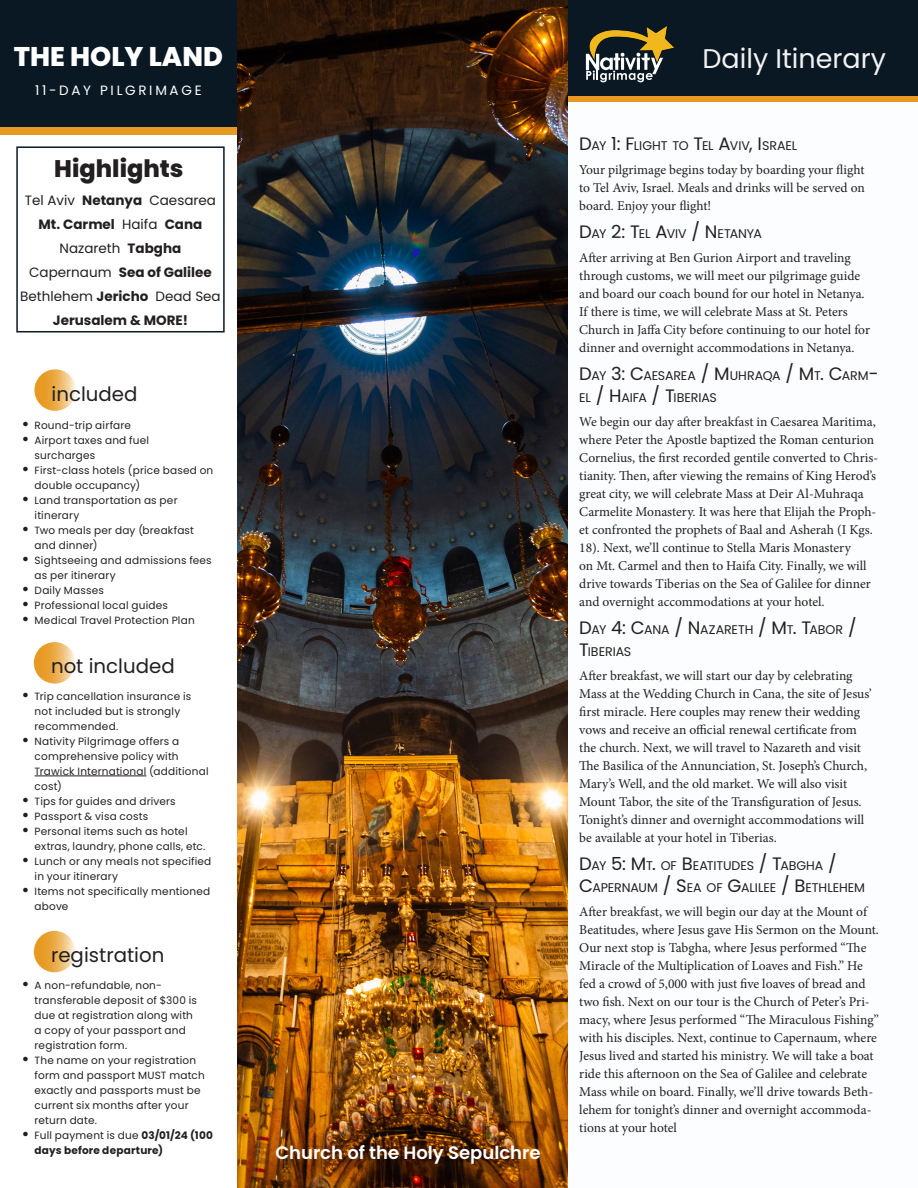
<style>
.page{position:relative;width:918px;height:1188px;background:#fff}
.page>*{position:absolute;margin:0;border:0;box-sizing:border-box;transform-origin:0 0}
.t1{font:27px "Poppins";color:#f2f2f2}
.t2{font:800 27px "Poppins";color:#fff}
.t3{font:800 24px "Poppins";color:#231f20}
.DISCOUNT{font:19.8px "Poppins";color:#231f20}
.t4{font:600 18px "Poppins";color:#fff}
.t5{font:13.5px/18px "Minion Pro";color:#231f20}
.t6{font:700 13.5px/24px "Poppins";color:#231f20;text-align:center}
.t7{font:13.5px "Poppins";letter-spacing:.2em;color:#fff}
.t8{font:12.6px/21.6px "Poppins";letter-spacing:-.01em;color:#231f20}
.t9{font:10.5px/15px "Poppins";letter-spacing:.02em;color:#231f20}
.t10{font:700 10.5px/15px "Poppins";letter-spacing:.02em;color:#231f20}
.s1{font-weight:400}
.s2{font-weight:700;font-size:15px}
.s3{font-size:15px}
.s4{font-size:18px}
</style>
<div class="page">
<img style="left:237px;top:0;width:331px;height:1188px">
<div style="left:0;top:78px;width:237px;height:57px;background:#e79a22"></div>
<div style="left:0;top:0;width:237px;height:126px;background:#091823"></div>
<div style="left:568px;top:0;width:350px;height:102px;background:linear-gradient(to right,#e79a22,#e79a22)"></div>
<div style="left:568px;top:0;width:350px;height:95px;background:#091823"></div>
<svg style="left:34px;top:369px;width:42px;height:42px"></svg>
<svg style="left:34px;top:642px;width:41px;height:42px"></svg>
<hr style="left:35px;top:776px;width:111px;height:1px;background:#231f20">
<svg style="left:34px;top:931px;width:41px;height:41px"></svg>
<div style="left:16px;top:146px;width:209px;height:186px;border:2px solid #091823"></div>
<img style="left:585px;top:26px;width:89px;height:57px">
<p class="t2" style="left:14px;top:40px;width:211px">THE HOLY LAND</p>
<p class="t1" style="left:702px;top:43px;width:185px">Daily Itinerary</p>
<p class="t7" style="left:35px;top:83px;width:168px">11-DAY PILGRIMAGE</p>
<p class="t3" style="left:54px;top:154px;width:131px">Highlights</p>
<p class="t6" style="left:20px;top:189px;width:202px"><span class="s1">Tel Aviv</span> Netanya <span class="s1">Caesarea<br></span>Mt. Carmel <span class="s1">Haifa</span> Cana<br><span class="s1">Nazareth</span> Tabgha<br><span class="s1">Capernaum</span> Sea of Galilee<br><span class="s1">Bethlehem</span> Jericho <span class="s1">Dead Sea<br></span>Jerusalem &amp; MORE!</p>
<p class="DISCOUNT" style="left:52px;top:382px;width:87px">included</p>
<p class="t9" style="left:22px;top:417px;width:111px"><span class="s2">•</span> Round-trip airfare</p>
<p class="t9" style="left:35px;top:432px;width:116px;text-indent:-13px"><span class="s2">•</span> Airport taxes and fuel surcharges</p>
<p class="t9" style="left:35px;top:462px;width:180px;text-indent:-13px"><span class="s2">•</span> First-class hotels (price based on double occupancy)</p>
<p class="t9" style="left:35px;top:492px;width:144px;text-indent:-13px"><span class="s2">•</span> Land transportation as per itinerary</p>
<p class="t9" style="left:35px;top:522px;width:161px;text-indent:-13px"><span class="s2">•</span> Two meals per day (breakfast and dinner)</p>
<p class="t9" style="left:35px;top:552px;width:179px;text-indent:-13px"><span class="s2">•</span> Sightseeing and admissions fees as per itinerary</p>
<p class="t9" style="left:22px;top:582px;width:84px"><span class="s2">•</span> Daily Masses</p>
<p class="t9" style="left:22px;top:597px;width:148px"><span class="s2">•</span> Professional local guides</p>
<p class="t9" style="left:22px;top:612px;width:174px"><span class="s2">•</span> Medical Travel Protection Plan</p>
<p class="DISCOUNT" style="left:51px;top:655px;width:125px">not included</p>
<p class="t9" style="left:35px;top:689px;width:158px;text-indent:-13px"><span class="s2">•</span> Trip cancellation insurance is not included but is strongly recommended.</p>
<p class="t9" style="left:35px;top:734px;width:175px;text-indent:-13px"><span class="s2">•</span> Nativity Pilgrimage offers a comprehensive policy with<br>Trawick International (additional cost)</p>
<p class="t9" style="left:22px;top:794px;width:155px"><span class="s2">•</span> Tips for guides and drivers</p>
<p class="t9" style="left:22px;top:809px;width:128px"><span class="s2">•</span> Passport &amp; visa costs</p>
<p class="t9" style="left:35px;top:824px;width:172px;text-indent:-13px"><span class="s2">•</span> Personal items such as hotel extras, laundry, phone calls, etc.</p>
<p class="t9" style="left:35px;top:854px;width:178px;text-indent:-13px"><span class="s2">•</span> Lunch or any meals not specified in your itinerary</p>
<p class="t9" style="left:35px;top:884px;width:177px;text-indent:-13px"><span class="s2">•</span> Items not specifically mentioned above</p>
<p class="DISCOUNT" style="left:51px;top:944px;width:115px">registration</p>
<p class="t9" style="left:35px;top:978px;width:164px;text-indent:-13px"><span class="s2">•</span> A non-refundable, non&shy;transferable deposit of $300 is due at registration along with a copy of your passport and registration form.</p>
<p class="t9" style="left:35px;top:1053px;width:172px;text-indent:-13px"><span class="s2">•</span> The name on your registration form and passport MUST match exactly and passports must be current six months after your return date.</p>
<p class="t10" style="left:35px;top:1128px;width:180px;text-indent:-13px"><span class="s3">•</span> <span class="s1">Full payment is due</span> 03/01/24 (100 days before departure)</p>
<p class="t4" style="left:275px;top:1142px;width:267px">Church of the Holy Sepulchre</p>
<p class="t8" style="left:579px;top:134px;width:219px"><span class="s4">D</span>AY <span class="s4">1: F</span>LIGHT TO <span class="s4">T</span>EL <span class="s4">A</span>VIV<span class="s4">, I</span> SRAEL</p>
<p class="t5" style="left:579px;top:161px;width:287px;text-align:justify">Your pilgrimage begins today by boarding your flight to Tel Aviv, Israel. Meals and drinks will be served on board. Enjoy your flight!</p>
<p class="t8" style="left:579px;top:223px;width:184px"><span class="s4">D</span>AY <span class="s4">2: T</span>EL <span class="s4">A</span>VIV <span class="s4">/ N</span>ETANYA</p>
<p class="t5" style="left:579px;top:249px;width:292px">After arriving at Ben Gurion Airport and traveling through customs, we will meet our pilgrimage guide and board our coach bound for our hotel in Netanya.<br>If there is time, we will celebrate Mass at St. Peters Church in Jaffa City before continuing to our hotel for dinner and overnight accommodations in Netanya.</p>
<p class="t8" style="left:579px;top:365px;width:301px"><span class="s4">D</span>AY <span class="s4">3: C</span>AESAREA <span class="s4">/ M</span>UHRAQA <span class="s4">/ M</span>T<span class="s4">. C</span>ARM <span class="s4">-<br></span>EL <span class="s4">/ H</span>AIFA <span class="s4">/ T</span>IBERIAS</p>
<p class="t5" style="left:579px;top:413px;width:300px">We begin our day after breakfast in Caesarea Maritima, where Peter the Apostle baptized the Roman centurion Cornelius, the first recorded gentile converted to Chris&shy;tianity. Then, after viewing the remains of King Herod’s great city, we will celebrate Mass at Deir Al-Muhraqa Carmelite Monastery. It was here that Elijah the Proph&shy;et confronted the prophets of Baal and Asherah (I Kgs.<br>18). Next, we’ll continue to Stella Maris Monastery<br>on Mt. Carmel and then to Haifa City. Finally, we will drive towards Tiberias on the Sea of Galilee for dinner and overnight accommodations at your hotel.</p>
<p class="t8" style="left:579px;top:619px;width:279px"><span class="s4">D</span>AY <span class="s4">4: C</span>ANA <span class="s4">/ N</span>AZARETH <span class="s4">/ M</span>T<span class="s4">. T</span>ABOR <span class="s4">/<br>T</span>IBERIAS</p>
<p class="t5" style="left:579px;top:667px;width:294px">After breakfast, we will start our day by celebrating Mass at the Wedding Church in Cana, the site of Jesus’ first miracle. Here couples may renew their wedding vows and receive an official renewal certificate from the church. Next, we will travel to Nazareth and visit The Basilica of the Annunciation, St. Joseph’s Church, Mary’s Well, and the old market. We will also visit Mount Tabor, the site of the Transfiguration of Jesus.<br>Tonight’s dinner and overnight accommodations will be available at your hotel in Tiberias.</p>
<p class="t8" style="left:579px;top:855px;width:285px"><span class="s4">D</span>AY <span class="s4">5: M</span>T<span class="s4">.</span> OF <span class="s4">B</span> EATITUDES <span class="s4">/ T</span>ABGHA <span class="s4">/<br>C</span>APERNAUM <span class="s4">/ S</span> EA OF <span class="s4">G</span>ALILEE <span class="s4">/ B</span> ETHLEHEM</p>
<p class="t5" style="left:579px;top:903px;width:301px">After breakfast, we will begin our day at the Mount of Beatitudes, where Jesus gave His Sermon on the Mount.<br>Our next stop is Tabgha, where Jesus performed “The Miracle of the Multiplication of Loaves and Fish.” He fed a crowd of 5,000 with just five loaves of bread and two fish. Next on our tour is the Church of Peter’s Pri&shy;macy, where Jesus performed “The Miraculous Fishing” with his disciples. Next, continue to Capernaum, where Jesus lived and started his ministry. We will take a boat ride this afternoon on the Sea of Galilee and celebrate Mass while on board. Finally, we’ll drive towards Beth&shy;lehem for tonight’s dinner and overnight accommoda&shy;tions at your hotel</p>
</div>
